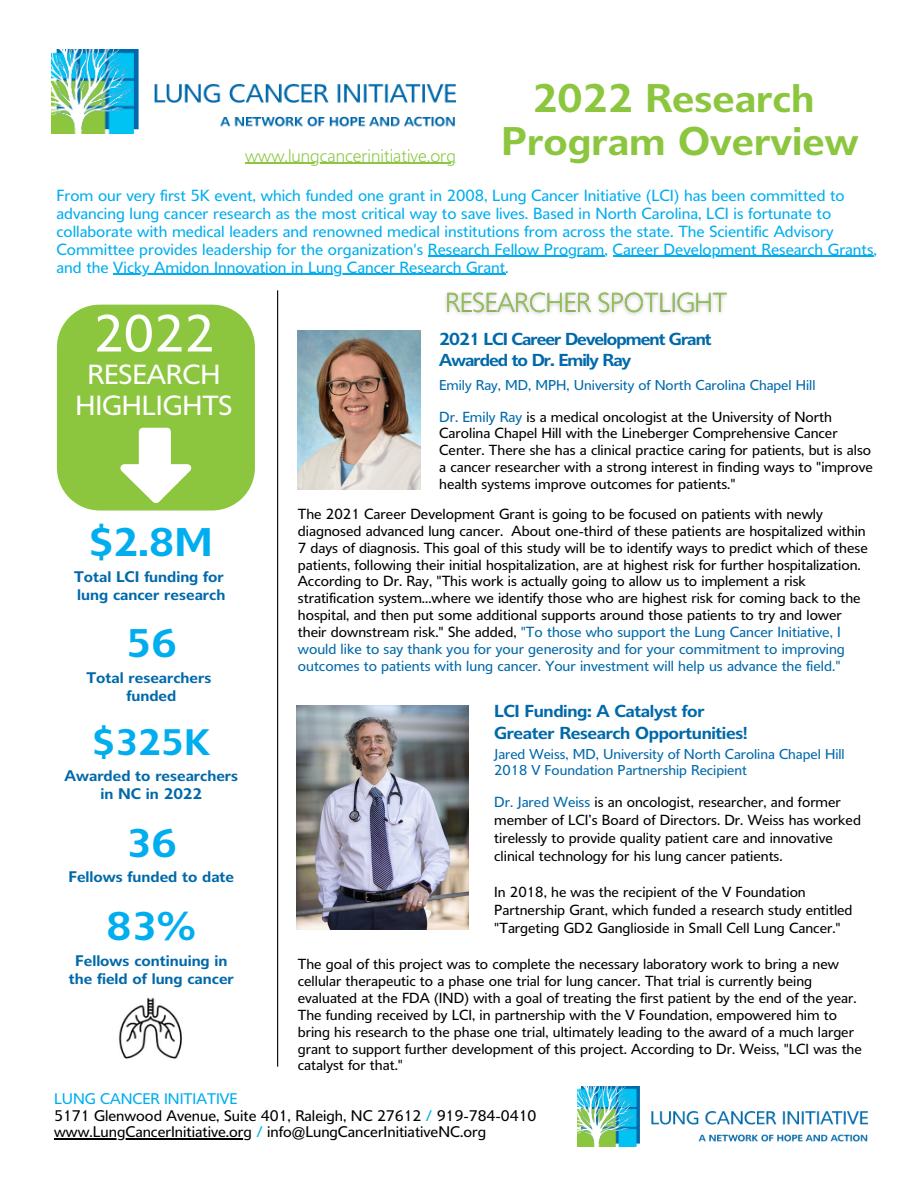
<style>
.page{position:relative;width:918px;height:1188px;background:#fff}
.page>*{position:absolute;margin:0;border:0;box-sizing:border-box;transform-origin:0 0}
.t1{font:51px "Delargo DT";color:#fff}
.t2{font:600 39px "Delargo DT";color:#8cc63f}
.t3{font:600 39px "Delargo DT";color:#00aeef}
.t4{font:600 36px "Delargo DT";color:#00aeef}
.t5{font:27px/31.5px "Delargo DT";color:#fff;text-align:center}
.t6{font:300 18px "Delargo DT";color:#8cc63f}
.t7{font:600 16.95px/21.3px "Delargo DT";letter-spacing:-.02em;color:#0069aa}
.t8{font:600 16.95px/21.3px "Delargo DT";letter-spacing:-.055em;color:#0069aa}
.t9{font:15.75px/18px "Delargo DT";color:#00aeef}
.t10{font:600 15px/18px "Delargo DT";color:#0069aa;text-align:center}
.t11{font:15px/16.8px "Delargo DT";color:#000}
.t12{font:14.25px/16.8px "Delargo DT";color:#000}
.t13{font:13.95px/15.8px "Delargo DT";color:#0069aa}
.s1{color:#0069aa}
.s2{color:#00aeef}
</style>
<div class="page">
<img style="left:52px;top:50px;width:404px;height:84px">
<hr style="left:277px;top:290px;width:1px;height:777px;background:#000">
<svg style="left:57px;top:305px;width:198px;height:206px;background:#98cc53"></svg>
<hr style="left:428px;top:256px;width:176px;height:1px;background:#00aeef">
<hr style="left:613px;top:256px;width:261px;height:1px;background:#00aeef">
<hr style="left:113px;top:274px;width:392px;height:1px;background:#00aeef">
<hr style="left:245px;top:163px;width:211px;height:1px;background:#8cc63f">
<img style="left:298px;top:331px;width:122px;height:159px">
<img style="left:296px;top:706px;width:172px;height:224px">
<img style="left:445px;top:292px;width:282px;height:23px">
<hr style="left:54px;top:1139px;width:198px;height:1px;background:#000">
<img style="left:578px;top:1086px;width:290px;height:61px">
<img style="left:119px;top:997px;width:63px;height:62px">
<h2 class="t2" style="left:533px;top:85px;width:284px">2022 Research</h2>
<p class="t6" style="left:245px;top:149px;width:615px">www.lungcancerinitiative.org <sup>Program</sup> <sup>Overview</sup></p>
<p class="t9" style="left:56px;top:188px;width:822px">From our very first 5K event, which funded one grant in 2008, Lung Cancer Initiative (LCI) has been committed to advancing lung cancer research as the most critical way to save lives. Based in North Carolina, LCI is fortunate to collaborate with medical leaders and renowned medical institutions from across the state. The Scientific Advisory Committee provides leadership for the organization's Research Fellow Program, Career Development Research Grants, and the Vicky Amidon Innovation in Lung Cancer Research Grant.</p>
<h1 class="t1" style="left:93px;top:315px;width:122px">2022</h1>
<h3 class="t5" style="left:75px;top:361px;width:159px">RESEARCH<br>HIGHLIGHTS</h3>
<h2 class="t3" style="left:90px;top:528px;width:125px">$2.8M</h2>
<p class="t10" style="left:74px;top:569px;width:153px;text-align:left">Total LCI funding for lung cancer research</p>
<h2 class="t3" style="left:126px;top:629px;width:52px">56</h2>
<p class="t10" style="left:86px;top:671px;width:126px">Total researchers funded</p>
<h3 class="t4" style="left:93px;top:730px;width:118px">$325K</h3>
<p class="t10" style="left:64px;top:768px;width:175px">Awarded to researchers in NC in 2022</p>
<h2 class="t3" style="left:126px;top:829px;width:52px">36</h2>
<p class="t10" style="left:69px;top:870px;width:167px">Fellows funded to date</p>
<h2 class="t3" style="left:106px;top:912px;width:91px">83%</h2>
<p class="t10" style="left:69px;top:953px;width:167px">Fellows continuing in the field of lung cancer</p>
<p class="t8" style="left:439px;top:330px;width:274px">2021 LCI Career Development Grant<br>Awarded to Dr. Emily Ray</p>
<p class="t13" style="left:439px;top:378px;width:378px">Emily Ray, MD, MPH, University of North Carolina Chapel Hill</p>
<p class="t12" style="left:439px;top:410px;width:435px"><span class="s1">Dr. Emily Ray</span> is a medical oncologist at the University of North Carolina Chapel Hill with the Lineberger Comprehensive Cancer Center. There she has a clinical practice caring for patients, but is also a cancer researcher with a strong interest in finding ways to "improve health systems improve outcomes for patients."</p>
<p class="t12" style="left:298px;top:507px;width:571px">The 2021 Career Development Grant is going to be focused on patients with newly diagnosed advanced lung cancer. About one-third of these patients are hospitalized within 7 days of diagnosis. This goal of this study will be to identify ways to predict which of these patients, following their initial hospitalization, are at highest risk for further hospitalization.<br>According to Dr. Ray, "This work is actually going to allow us to implement a risk stratification system...where we identify those who are highest risk for coming back to the hospital, and then put some additional supports around those patients to try and lower their downstream risk." She added, <span class="s1">"To those who support the Lung Cancer Initiative, I would like to say thank you for your generosity and for your commitment to improving outcomes to patients with lung cancer. Your investment will help us advance the field."</span></p>
<p class="t7" style="left:494px;top:702px;width:255px">LCI Funding: A Catalyst for<br>Greater Research Opportunities!</p>
<p class="t13" style="left:494px;top:748px;width:352px">Jared Weiss, MD, University of North Carolina Chapel Hill<br>2018 V Foundation Partnership Recipient</p>
<p class="t12" style="left:494px;top:794px;width:368px;line-height:18px"><span class="s1">Dr. Jared Weiss</span> is an oncologist, researcher, and former member of LCI’s Board of Directors. Dr. Weiss has worked tirelessly to provide quality patient care and innovative clinical technology for his lung cancer patients.</p>
<p class="t12" style="left:494px;top:884px;width:360px;line-height:18px">In 2018, he was the recipient of the V Foundation<br>Partnership Grant, which funded a research study entitled "Targeting GD2 Ganglioside in Small Cell Lung Cancer."</p>
<p class="t12" style="left:298px;top:957px;width:566px">The goal of this project was to complete the necessary laboratory work to bring a new cellular therapeutic to a phase one trial for lung cancer. That trial is currently being evaluated at the FDA (IND) with a goal of treating the first patient by the end of the year.<br>The funding received by LCI, in partnership with the V Foundation, empowered him to bring his research to the phase one trial, ultimately leading to the award of a much larger grant to support further development of this project. According to Dr. Weiss, "LCI was the catalyst for that."</p>
<p class="t11" style="left:54px;top:1091px;width:484px"><span class="s2">LUNG CANCER INITIATIVE<br></span>5171 Glenwood Avenue, Suite 401, Raleigh, NC 27612 <span class="s2">/</span> 919-784-0410 www.LungCancerInitiative.org <span class="s2">/</span> info@LungCancerInitiativeNC.org</p>
</div>
